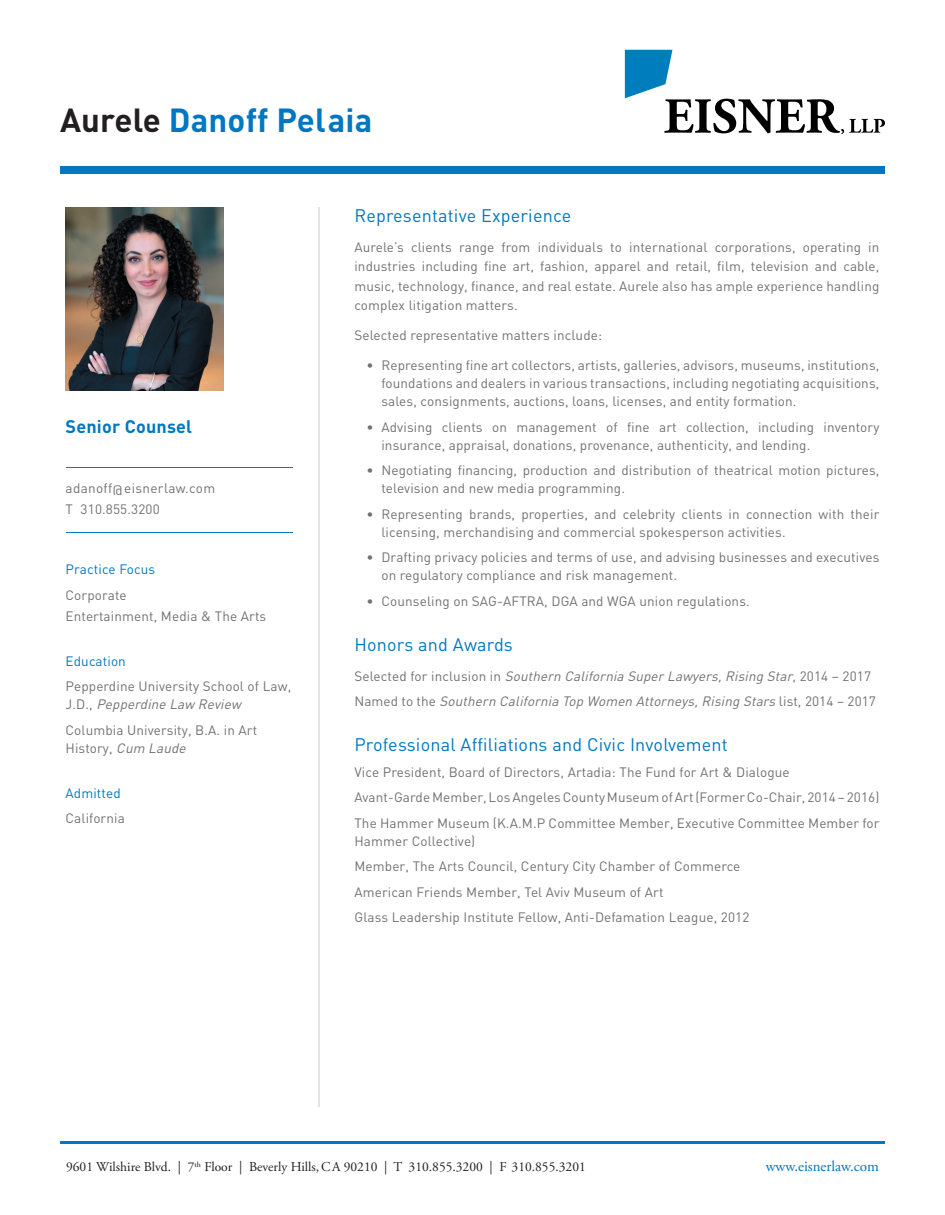
<style>
.page{position:relative;width:945px;height:1215px;background:#fff}
.page>*{position:absolute;margin:0;border:0;box-sizing:border-box;transform-origin:0 0}
.t1{font:700 33px "DIN";letter-spacing:.005em;color:#0077c0}
.t2{font:18px "DIN";letter-spacing:.01em;color:#0077c0}
.t3{font:700 18px "DIN";letter-spacing:.01em;color:#0077c0}
.t4{font:15px "Adobe Garamond Pro";color:#0077c0}
.t5{font:13.5px/18px "DIN";letter-spacing:.01em;color:#717074}
.t6{font:italic 13.5px/25.5px "DIN";color:#717074}
.t7{font:13.5px "Adobe Garamond Pro";color:#231f20}
.t8{font:13.5px "DIN";letter-spacing:.01em;color:#0077c0}
.s1{color:#231f20}
.s2{font-style:italic}
.s3{font-style:normal}
</style>
<div class="page">
<div style="left:60px;top:166px;width:825px;height:7px;background:#0077c0"></div>
<hr style="left:318px;top:207px;width:2px;height:900px;background:#e6e3e6">
<hr style="left:60px;top:1141px;width:825px;height:3px;background:#0077c0">
<svg style="left:625px;top:50px;width:260px;height:84px"></svg>
<img style="left:66px;top:207px;width:158px;height:184px">
<hr style="left:66px;top:467px;width:226px;height:1px;background:#0077c0">
<hr style="left:66px;top:532px;width:226px;height:1px;background:#0077c0">
<h1 class="t1" style="left:60px;top:99px;width:314px"><span class="s1">Aurele</span> Danoff Pelaia</h1>
<h2 class="t3" style="left:66px;top:415px;width:128px">Senior Counsel</h2>
<p class="t5" style="left:66px;top:477px;width:151px;line-height:21px">adanoff@eisnerlaw.com<br>T 310.855.3200</p>
<p class="t8" style="left:66px;top:561px;width:91px">Practice Focus</p>
<p class="t5" style="left:66px;top:584px;width:202px;line-height:21px">Corporate<br>Entertainment, Media &amp; The Arts</p>
<p class="t8" style="left:66px;top:652px;width:62px">Education</p>
<p class="t5" style="left:66px;top:677px;width:227px">Pepperdine University School of Law,<br>J . D . , <span class="s2">Pepperdine Law Review</span></p>
<p class="t5" style="left:66px;top:720px;width:193px">Columbia University, B.A. in Art<br>History, <span class="s2">Cum Laude</span></p>
<p class="t8" style="left:66px;top:784px;width:57px">Admitted</p>
<p class="t5" style="left:66px;top:809px;width:61px">California</p>
<h2 class="t2" style="left:354px;top:204px;width:218px">Representative Experience</h2>
<p class="t5" style="left:354px;top:237px;width:527px;line-height:19.5px;text-align:justify">Aurele’s clients range from individuals to international corporations, operating in industries including fine art, fashion, apparel and retail, film, television and cable, music, technology, finance, and real estate. Aurele also has ample experience handling complex litigation matters.</p>
<p class="t5" style="left:354px;top:326px;width:249px">Selected representative matters include:</p>
<p class="t5" style="left:381px;top:356px;width:500px;text-align:justify;text-indent:-15px">• Representing fine art collectors, artists, galleries, advisors, museums, institutions, foundations and dealers in various transactions, including negotiating acquisitions, sales, consignments, auctions, loans, licenses, and entity formation.</p>
<p class="t5" style="left:381px;top:418px;width:500px;text-indent:-15px">• Advising clients on management of fine art collection, including inventory insurance, appraisal, donations, provenance, authenticity, and lending.</p>
<p class="t5" style="left:381px;top:461px;width:500px;text-indent:-15px">• Negotiating financing, production and distribution of theatrical motion pictures, television and new media programming.</p>
<p class="t5" style="left:381px;top:505px;width:500px;text-indent:-15px">• Representing brands, properties, and celebrity clients in connection with their licensing, merchandising and commercial spokesperson activities.</p>
<p class="t5" style="left:381px;top:548px;width:500px;text-indent:-15px">• Drafting privacy policies and terms of use, and advising businesses and executives on regulatory compliance and risk management.</p>
<p class="t5" style="left:366px;top:592px;width:385px">• Counseling on SAG-AFTRA, DGA and WGA union regulations.</p>
<h2 class="t2" style="left:354px;top:633px;width:160px">Honors and Awards</h2>
<p class="t6" style="left:354px;top:663px;width:523px"><span class="s3">S e le c t e d fo r i n c l u s i o n i n</span> Southern California SuperLawyers,Rising Star<span class="s3">, 2 0 1 4 – 2 0 1 7<br>N a m e d t o t h e</span> Southern California Top Women Attorneys,Rising Stars <span class="s3">l i s t , 2 0 1 4 – 2 0 1 7</span></p>
<h2 class="t2" style="left:354px;top:733px;width:375px">Professional Affiliations and Civic Involvement</h2>
<p class="t5" style="left:354px;top:759px;width:527px;line-height:25.5px">Vice President, Board of Directors, Artadia: The Fund for Art &amp; Dialogue<br>Avant-Garde Member, Los Angeles County Museum of Art (Former Co-Chair, 2014 – 2016)<br>The Hammer Museum (K.A.M.P Committee Member, Executive Committee Member for</p>
<p class="t5" style="left:354px;top:828px;width:397px;line-height:25.5px">Hammer Collective)<br>Member, The Arts Council, Century City Chamber of Commerce American Friends Member, Tel Aviv Museum of Art<br>Glass Leadership Institute Fellow, Anti-Defamation League, 2012</p>
<p class="t7" style="left:66px;top:1159px;width:521px">9601 Wilshire Blvd. | 7<sup>th</sup> Floor | Beverly Hills, CA 90210 | T 310.855.3200 | F 310.855.3201</p>
<p class="t4" style="left:766px;top:1158px;width:115px">www.eisnerlaw.com</p>
</div>
